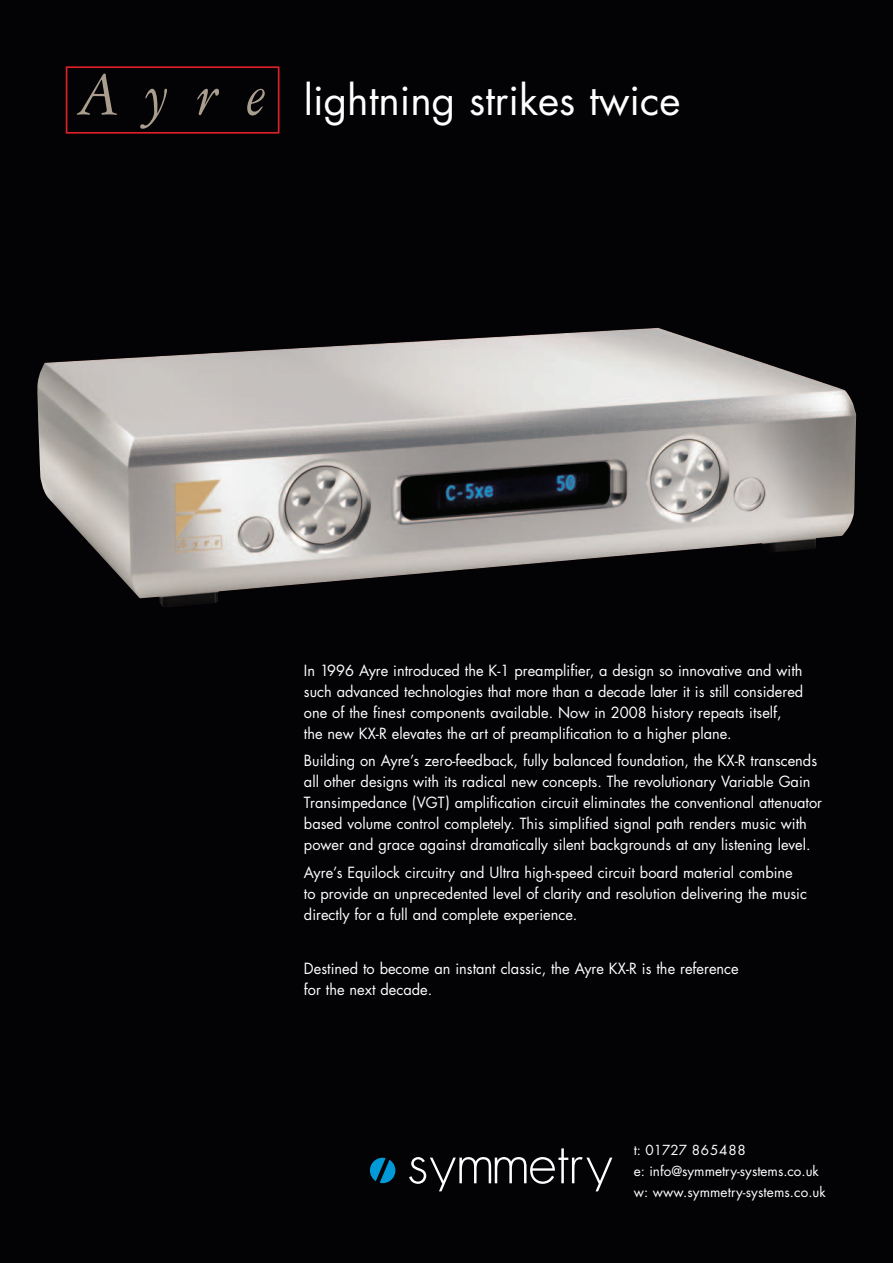
<style>
.page{position:relative;width:893px;height:1263px;background:#fff}
.page>*{position:absolute;margin:0;border:0;box-sizing:border-box;transform-origin:0 0}
.t1{font:40.5px "Futura";color:#fff}
.t2{font:15px/21px "Futura";color:#fff}
.t3{font:13.5px/21px "Futura";letter-spacing:.005em;color:#fff}
</style>
<div class="page">
<div style="left:0;top:0;width:892px;height:1263px;background:#030204"></div>
<img style="left:37px;top:328px;width:819px;height:279px">
<svg style="left:409px;top:1148px;width:203px;height:43px"></svg>
<svg style="left:370px;top:1158px;width:25px;height:25px"></svg>
<div style="left:66px;top:66px;width:213px;height:68px;border:2px solid #da2128"></div>
<svg style="left:77px;top:74px;width:40px;height:41px"></svg>
<svg style="left:140px;top:89px;width:27px;height:40px"></svg>
<svg style="left:197px;top:89px;width:22px;height:26px"></svg>
<svg style="left:247px;top:89px;width:18px;height:27px"></svg>
<h1 class="t1" style="left:304px;top:81px;width:378px">lightning strikes twice</h1>
<p class="t2" style="left:304px;top:661px;width:501px">In 1996 Ayre introduced the K-1 preamplifier, a design so innovative and with such advanced technologies that more than a decade later it is still considered one of the finest components available. Now in 2008 history repeats itself, the new KX-R elevates the art of preamplification to a higher plane.</p>
<p class="t2" style="left:304px;top:751px;width:519px">Building on Ayre’s zero-feedback, fully balanced foundation, the KX-R transcends all other designs with its radical new concepts. The revolutionary Variable Gain Transimpedance (VGT) amplification circuit eliminates the conventional attenuator based volume control completely. This simplified signal path renders music with power and grace against dramatically silent backgrounds at any listening level.</p>
<p class="t2" style="left:304px;top:863px;width:504px">Ayre’s Equilock circuitry and Ultra high-speed circuit board material combine to provide an unprecedented level of clarity and resolution delivering the music directly for a full and complete experience.</p>
<p class="t2" style="left:304px;top:960px;width:436px">Destined to become an instant classic, the Ayre KX-R is the reference for the next decade.</p>
<p class="t3" style="left:633px;top:1141px;width:194px">t: 01727 865488<br>e: info@symmetry-systems.co.uk w: www.symmetry-systems.co.uk</p>
</div>
